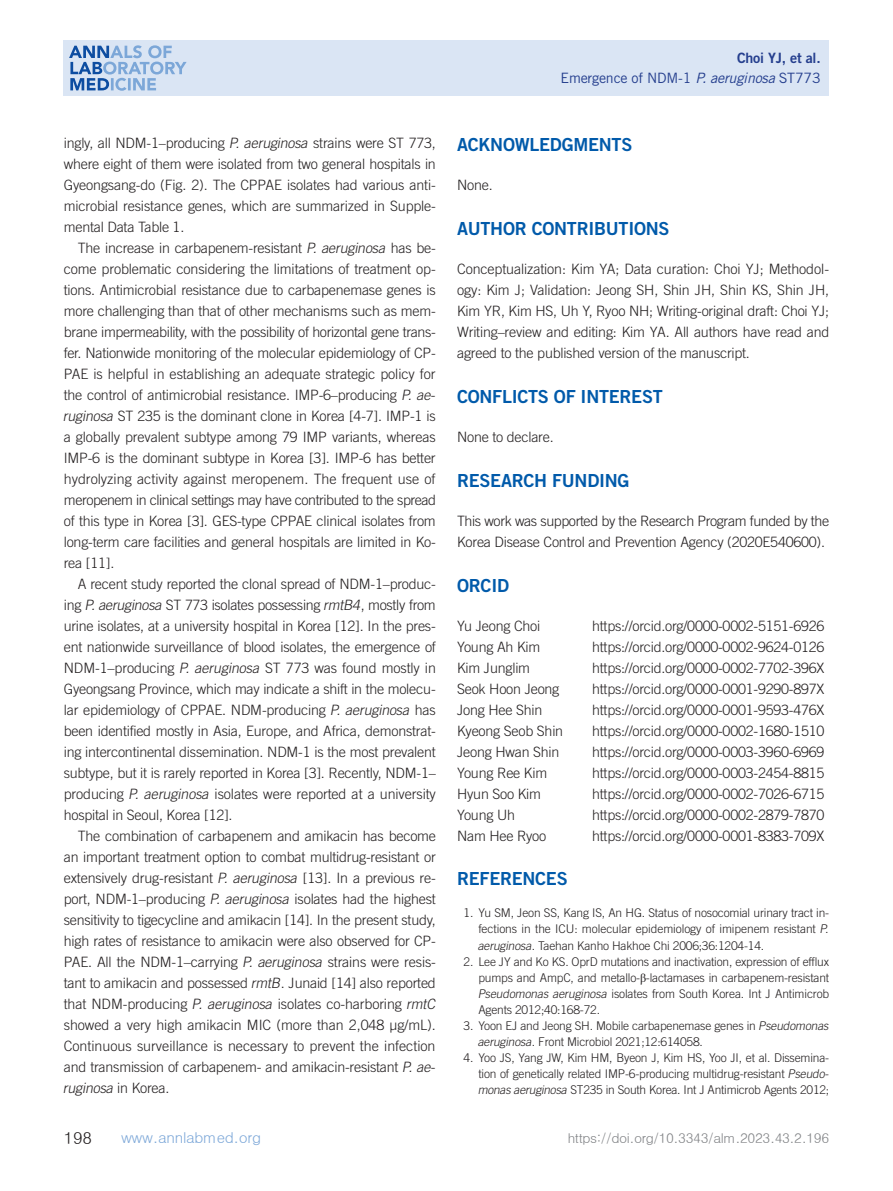
<style>
.page{position:relative;width:893px;height:1191px;background:#fff}
.page>*{position:absolute;margin:0;border:0;box-sizing:border-box;transform-origin:0 0}
.본문대제목{font:18px "Trade Gothic LT Std Bd 2";letter-spacing:-.015em;color:#015aaa}
.URL{font:16.5px "Dotum";color:#231f20}
.URL-2{font:15px "Dotum";letter-spacing:-.02em;color:#7ca7d8}
.본문_0{font:300 14.25px/21px "Trade Gothic LT Std";letter-spacing:-.015em;color:#231f20;text-align:justify}
.하시라제목{font:14.25px "Trade Gothic LT Std";letter-spacing:-.015em;color:#253f8e}
.하시라이름{font:14.25px "Trade Gothic LT Std Bd 2";letter-spacing:-.015em;color:#253f8e}
.t1{font:13.5px "Dotum";letter-spacing:-.03em;color:#808285}
.참고문헌_1{font:300 12px/16px "Trade Gothic LT Std";letter-spacing:-.015em;color:#231f20}
.s1{font-style:italic}
.s2{font-family:"Times New Roman";font-weight:400}
</style>
<div class="page">
<div style="left:64px;top:40px;width:765px;height:56px;background:#dae5f4"></div>
<svg style="left:69px;top:45px;width:118px;height:46px"></svg>
<p class="하시라이름" style="left:737px;top:49px;width:85px">Choi YJ, et al.</p>
<p class="하시라제목" style="left:560px;top:69px;width:262px">Emergence of NDM-1 <span class="s1">P. aeruginosa</span> ST773</p>
<p class="본문_0" style="left:64px;top:132px;width:374px">ingly, all NDM-1–producing <span class="s1">P. aeruginosa</span> strains were ST 773, where eight of them were isolated from two general hospitals in Gyeongsang-do (Fig. 2). The CPPAE isolates had various anti&shy;microbial resistance genes, which are summarized in Supple&shy;mental Data Table 1.</p>
<p class="본문_0" style="left:63px;top:237px;width:376px;text-align:left;text-indent:15px">The increase in carbapenem-resistant <span class="s1">P. aeruginosa</span> has be&shy;come problematic considering the limitations of treatment op&shy;tions. Antimicrobial resistance due to carbapenemase genes is more challenging than that of other mechanisms such as mem&shy;brane impermeability, with the possibility of horizontal gene trans&shy;fer. Nationwide monitoring of the molecular epidemiology of CP-PAE is helpful in establishing an adequate strategic policy for the control of antimicrobial resistance. IMP-6–producing <span class="s1">P. ae&shy;ruginosa</span> ST 235 is the dominant clone in Korea [4-7]. IMP-1 is a globally prevalent subtype among 79 IMP variants, whereas IMP-6 is the dominant subtype in Korea [3]. IMP-6 has better hydrolyzing activity against meropenem. The frequent use of meropenem in clinical settings may have contributed to the spread of this type in Korea [3]. GES-type CPPAE clinical isolates from long-term care facilities and general hospitals are limited in Ko&shy;rea [11].</p>
<p class="본문_0" style="left:64px;top:573px;width:374px;text-indent:14px">A recent study reported the clonal spread of NDM-1–produc&shy;ing <span class="s1">P.aeruginosa</span> ST 773 isolates possessing <span class="s1">rmtB4</span>, mostly from urine isolates, at a university hospital in Korea [12]. In the pres&shy;ent nationwide surveillance of blood isolates, the emergence of NDM-1–producing <span class="s1">P. aeruginosa</span> ST 773 was found mostly in Gyeongsang Province, which may indicate a shift in the molecu&shy;lar epidemiology of CPPAE. NDM-producing <span class="s1">P. aeruginosa</span> has been identified mostly in Asia, Europe, and Africa, demonstrat&shy;ing intercontinental dissemination. NDM-1 is the most prevalent subtype, but it is rarely reported in Korea [3]. Recently, NDM-1– producing <span class="s1">P. aeruginosa</span> isolates were reported at a university hospital in Seoul, Korea [12].</p>
<p class="본문_0" style="left:63px;top:825px;width:376px;text-align:left;text-indent:15px">The combination of carbapenem and amikacin has become an important treatment option to combat multidrug-resistant or extensively drug-resistant <span class="s1">P. aeruginosa</span> [13]. In a previous re&shy;port, NDM-1–producing <span class="s1">P. aeruginosa</span> isolates had the highest sensitivity to tigecycline and amikacin [14]. In the present study, high rates of resistance to amikacin were also observed for CP-PAE. All the NDM-1–carrying <span class="s1">P. aeruginosa</span> strains were resis&shy;tant to amikacin and possessed <span class="s1">rmtB</span>. Junaid [14] also reported that NDM-producing <span class="s1">P. aeruginosa</span> isolates co-harboring <span class="s1">rmtC </span>showed a very high amikacin MIC (more than 2,048 μg/mL).<br>Continuous surveillance is necessary to prevent the infection and transmission of carbapenem- and amikacin-resistant <span class="s1">P. ae&shy;ruginosa</span> i n Ko rea .</p>
<p class="본문대제목" style="left:457px;top:133px;width:177px">ACKNOWLEDGMENTS</p>
<p class="본문_0" style="left:457px;top:174px;width:37px">None.</p>
<p class="본문대제목" style="left:457px;top:217px;width:214px">AUTHOR CONTRIBUTIONS</p>
<p class="본문_0" style="left:457px;top:258px;width:374px">Conceptualization: Kim YA; Data curation: Choi YJ; Methodol&shy;ogy: Kim J; Validation: Jeong SH, Shin JH, Shin KS, Shin JH, Kim YR, Kim HS, Uh Y, Ryoo NH; Writing-original draft: Choi YJ; Writing–review and editing: Kim YA. All authors have read and agreed to the published version of the manuscript.</p>
<p class="본문대제목" style="left:457px;top:385px;width:207px">CONFLICTS OF INTEREST</p>
<p class="본문_0" style="left:457px;top:426px;width:98px">None to declare.</p>
<p class="본문대제목" style="left:457px;top:469px;width:174px">RESEARCH FUNDING</p>
<p class="본문_0" style="left:457px;top:510px;width:374px">This work was supported by the Research Program funded by the<br>Korea Disease Control and Prevention Agency (2020E540600).</p>
<p class="본문대제목" style="left:457px;top:574px;width:53px">ORCID</p>
<p class="본문_0" style="left:457px;top:615px;width:85px">Yu Jeong Choi</p>
<p class="본문_0" style="left:592px;top:615px;width:234px">https://orcid.org/0000-0002-5151-6926</p>
<p class="본문_0" style="left:457px;top:636px;width:85px">Young Ah Kim</p>
<p class="본문_0" style="left:592px;top:636px;width:234px">https://orcid.org/0000-0002-9624-0126</p>
<p class="본문_0" style="left:457px;top:657px;width:75px">Kim Junglim</p>
<p class="본문_0" style="left:592px;top:657px;width:234px">https://orcid.org/0000-0002-7702-396X</p>
<p class="본문_0" style="left:457px;top:678px;width:104px">Seok Hoon Jeong</p>
<p class="본문_0" style="left:592px;top:678px;width:234px">https://orcid.org/0000-0001-9290-897X</p>
<p class="본문_0" style="left:457px;top:699px;width:87px">Jong Hee Shin</p>
<p class="본문_0" style="left:592px;top:699px;width:234px">https://orcid.org/0000-0001-9593-476X</p>
<p class="본문_0" style="left:457px;top:720px;width:108px">Kyeong Seob Shin</p>
<p class="본문_0" style="left:592px;top:720px;width:234px">https://orcid.org/0000-0002-1680-1510</p>
<p class="본문_0" style="left:457px;top:741px;width:104px">Jeong Hwan Shin</p>
<p class="본문_0" style="left:592px;top:741px;width:234px">https://orcid.org/0000-0003-3960-6969</p>
<p class="본문_0" style="left:457px;top:762px;width:92px">Young Ree Kim</p>
<p class="본문_0" style="left:592px;top:762px;width:234px">https://orcid.org/0000-0003-2454-8815</p>
<p class="본문_0" style="left:457px;top:783px;width:85px">Hyun Soo Kim</p>
<p class="본문_0" style="left:592px;top:783px;width:234px">https://orcid.org/0000-0002-7026-6715</p>
<p class="본문_0" style="left:457px;top:804px;width:59px">Young Uh</p>
<p class="본문_0" style="left:592px;top:804px;width:234px">https://orcid.org/0000-0002-2879-7870</p>
<p class="본문_0" style="left:457px;top:825px;width:91px">Nam Hee Ryoo</p>
<p class="본문_0" style="left:592px;top:825px;width:234px">https://orcid.org/0000-0001-8383-709X</p>
<p class="본문대제목" style="left:457px;top:867px;width:112px">REFERENCES</p>
<p class="참고문헌_1" style="left:478px;top:905px;width:355px;text-indent:-14px">1. Yu SM, Jeon SS, Kang IS, An HG. Status of nosocomial urinary tract in&shy;fections in the ICU: molecular epidemiology of imipenem resistant <span class="s1">P. aeruginosa</span>. Taehan Kanho Hakhoe Chi 2006;36:1204-14.</p>
<p class="참고문헌_1" style="left:478px;top:953px;width:353px;text-align:justify;text-indent:-14px">2. Lee JY and Ko KS. OprD mutations and inactivation, expression of efflux pumps and AmpC, and metallo-<span class="s2">β</span>-lactamases in carbapenem-resistant <span class="s1">Pseudomonas aeruginosa</span> isolates from South Korea. Int J Antimicrob Agents 2012;40:168-72.</p>
<p class="참고문헌_1" style="left:478px;top:1017px;width:355px;text-indent:-14px">3. Yoon EJ and Jeong SH. Mobile carbapenemase genes in <span class="s1">Pseudomonas aeruginosa</span>. Front Microbiol 2021;12:614058.</p>
<p class="참고문헌_1" style="left:478px;top:1049px;width:355px;text-indent:-14px">4. Yoo JS, Yang JW, Kim HM, Byeon J, Kim HS, Yoo JI, et al. Dissemina&shy;tion of genetically related IMP-6-producing multidrug-resistant <span class="s1">Pseudo&shy;monas aeruginosa</span> ST235 in South Korea. Int J Antimicrob Agents 2012;</p>
<p class="URL" style="left:64px;top:1129px;width:30px">198</p>
<p class="URL-2" style="left:121px;top:1130px;width:142px">www.annlabmed.org</p>
<p class="t1" style="left:568px;top:1131px;width:263px">https://doi.org/10.3343/alm.2023.43.2.196</p>
</div>
